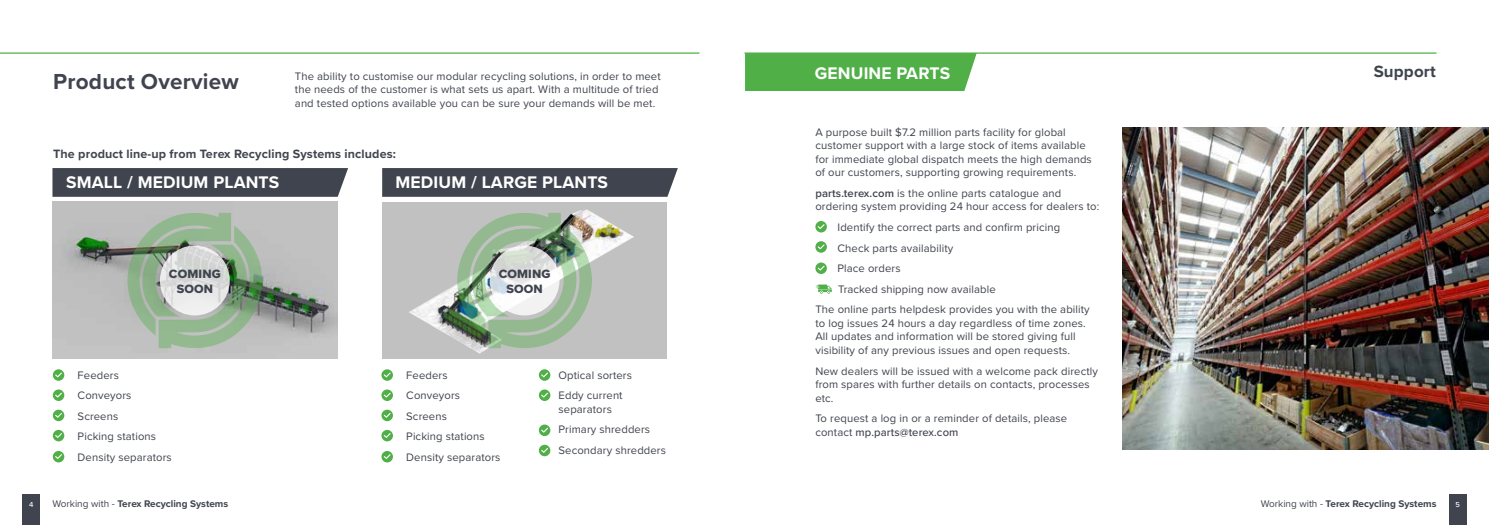
<style>
.page{position:relative;width:1489px;height:525px;background:#fff}
.page>*{position:absolute;margin:0;border:0;box-sizing:border-box;transform-origin:0 0}
.t1{font:700 22.5px "Proxima Nova";letter-spacing:.01em;color:#40444e}
.t2{font:700 17.38px "Proxima Nova";letter-spacing:.01em;color:#fff}
.t3{font:700 16.88px "Proxima Nova";letter-spacing:.01em;color:#40444e}
.t4{font:700 12.5px "Proxima Nova";letter-spacing:.01em;color:#40444e}
.t5{font:12.5px/15px "Proxima Nova Extrabld";letter-spacing:.01em;color:#40444e;text-align:center}
.t6{font:11.25px/13.5px "Proxima Nova";letter-spacing:.01em;color:#40444e}
.t7{font:700 10px "Proxima Nova";color:#40444e}
.t8{font:500 7.5px "Proxima Nova";color:#fff}
.s1{font-weight:600}
.s2{font-weight:500}
.s3{font-weight:400}
</style>
<div class="page">
<div style="left:382px;top:202px;width:285px;height:156px;background:#c1c1c1"></div>
<svg style="left:52px;top:168px;width:296px;height:29px;background:#454852"></svg>
<svg style="left:382px;top:168px;width:295px;height:29px;background:#444852"></svg>
<div style="left:745px;top:54px;width:231px;height:37px;background:#50af47"></div>
<svg style="left:53px;top:369px;width:11px;height:11px"></svg>
<svg style="left:381px;top:369px;width:12px;height:11px"></svg>
<svg style="left:539px;top:369px;width:11px;height:11px"></svg>
<svg style="left:53px;top:389px;width:11px;height:12px"></svg>
<svg style="left:381px;top:389px;width:12px;height:12px"></svg>
<svg style="left:539px;top:389px;width:11px;height:12px"></svg>
<svg style="left:53px;top:409px;width:11px;height:12px"></svg>
<svg style="left:381px;top:409px;width:12px;height:12px"></svg>
<svg style="left:53px;top:429px;width:11px;height:12px"></svg>
<svg style="left:381px;top:429px;width:12px;height:12px"></svg>
<svg style="left:539px;top:424px;width:11px;height:12px"></svg>
<svg style="left:53px;top:451px;width:11px;height:11px"></svg>
<svg style="left:381px;top:451px;width:12px;height:11px"></svg>
<svg style="left:539px;top:444px;width:11px;height:12px"></svg>
<img style="left:1122px;top:128px;width:366px;height:321px">
<svg style="left:816px;top:284px;width:15px;height:9px"></svg>
<svg style="left:815px;top:221px;width:11px;height:11px"></svg>
<svg style="left:815px;top:241px;width:11px;height:11px"></svg>
<svg style="left:815px;top:262px;width:11px;height:12px"></svg>
<img style="left:52px;top:202px;width:285px;height:156px">
<img style="left:409px;top:209px;width:225px;height:144px">
<svg style="left:127px;top:213px;width:135px;height:135px;background:#98af96"></svg>
<svg style="left:160px;top:245px;width:70px;height:70px;background:#dedede"></svg>
<img style="left:457px;top:213px;width:135px;height:135px">
<svg style="left:489px;top:245px;width:70px;height:70px;background:#e6e8e8"></svg>
<div style="left:23px;top:494px;width:17px;height:30px;background:#40444e"></div>
<div style="left:1448px;top:494px;width:17px;height:30px;background:#40444e"></div>
<hr style="left:0;top:52px;width:699px;height:2px;background:#50af47">
<hr style="left:744px;top:52px;width:692px;height:2px;background:#50af47">
<h1 class="t1" style="left:53px;top:64px;width:187px">Product Overview</h1>
<p class="t6" style="left:295px;top:69px;width:367px">The ability to customise our modular recycling solutions, in order to meet the needs of the customer is what sets us apart. With a multitude of tried and tested options available you can be sure your demands will be met.</p>
<p class="t4" style="left:53px;top:145px;width:344px">The product line-up from Terex Recycling Systems includes:</p>
<h2 class="t2" style="left:66px;top:169px;width:215px">SMALL / MEDIUM PLANTS</h2>
<h2 class="t2" style="left:395px;top:169px;width:214px">MEDIUM / LARGE PLANTS</h2>
<p class="t5" style="left:169px;top:266px;width:53px">COMING<br>SOON</p>
<p class="t5" style="left:498px;top:266px;width:53px">COMING<br>SOON</p>
<p class="t6" style="left:78px;top:364px;width:96px;line-height:20.6px">Feeders<br>Conveyors<br>Screens<br>Picking stations<br>Density separators</p>
<p class="t6" style="left:406px;top:364px;width:96px;line-height:20.6px">Feeders<br>Conveyors<br>Screens<br>Picking stations<br>Density separators</p>
<p class="t6" style="left:558px;top:364px;width:75px;line-height:20.6px">Optical sorters<br>Eddy current</p>
<p class="t6" style="left:558px;top:398px;width:109px;line-height:20.6px">separators<br>Primary shredders<br>Secondary shredders</p>
<h2 class="t2" style="left:814px;top:60px;width:137px">GENUINE PARTS</h2>
<p class="t6" style="left:815px;top:125px;width:278px">A purpose built $7.2 million parts facility for global customer support with a large stock of items available for immediate global dispatch meets the high demands of our customers, supporting growing requirements.</p>
<p class="t6" style="left:815px;top:186px;width:285px"><span class="s1">parts.terex.com</span> is the online parts catalogue and ordering system providing 24 hour access for dealers to:</p>
<p class="t6" style="left:837px;top:220px;width:224px">Identify the correct parts and confirm pricing</p>
<p class="t6" style="left:837px;top:240px;width:117px">Check parts availability</p>
<p class="t6" style="left:837px;top:261px;width:65px">Place orders</p>
<p class="t6" style="left:838px;top:281px;width:159px">Tracked shipping now available</p>
<p class="t6" style="left:815px;top:302px;width:276px">The online parts helpdesk provides you with the ability</p>
<p class="t6" style="left:815px;top:316px;width:272px">to log issues 24 hours a day regardless of time zones.<br>All updates and information will be stored giving full visibility of any previous issues and open requests.</p>
<p class="t6" style="left:815px;top:363px;width:284px">New dealers will be issued with a welcome pack directly from spares with further details on contacts, processes etc.</p>
<p class="t6" style="left:815px;top:411px;width:253px">To request a log in or a reminder of details, please contact <span class="s2">mp.parts@terex.com</span></p>
<h3 class="t3" style="left:1373px;top:59px;width:64px">Support</h3>
<p class="t7" style="left:52px;top:496px;width:177px"><span class="s3">Working with -</span> Terex Recycling Systems</p>
<p class="t7" style="left:1260px;top:496px;width:177px"><span class="s3">Working with -</span> Terex Recycling Systems</p>
<p class="t8" style="left:29px;top:498px;width:6px">4</p>
<p class="t8" style="left:1455px;top:498px;width:6px">5</p>
</div>
